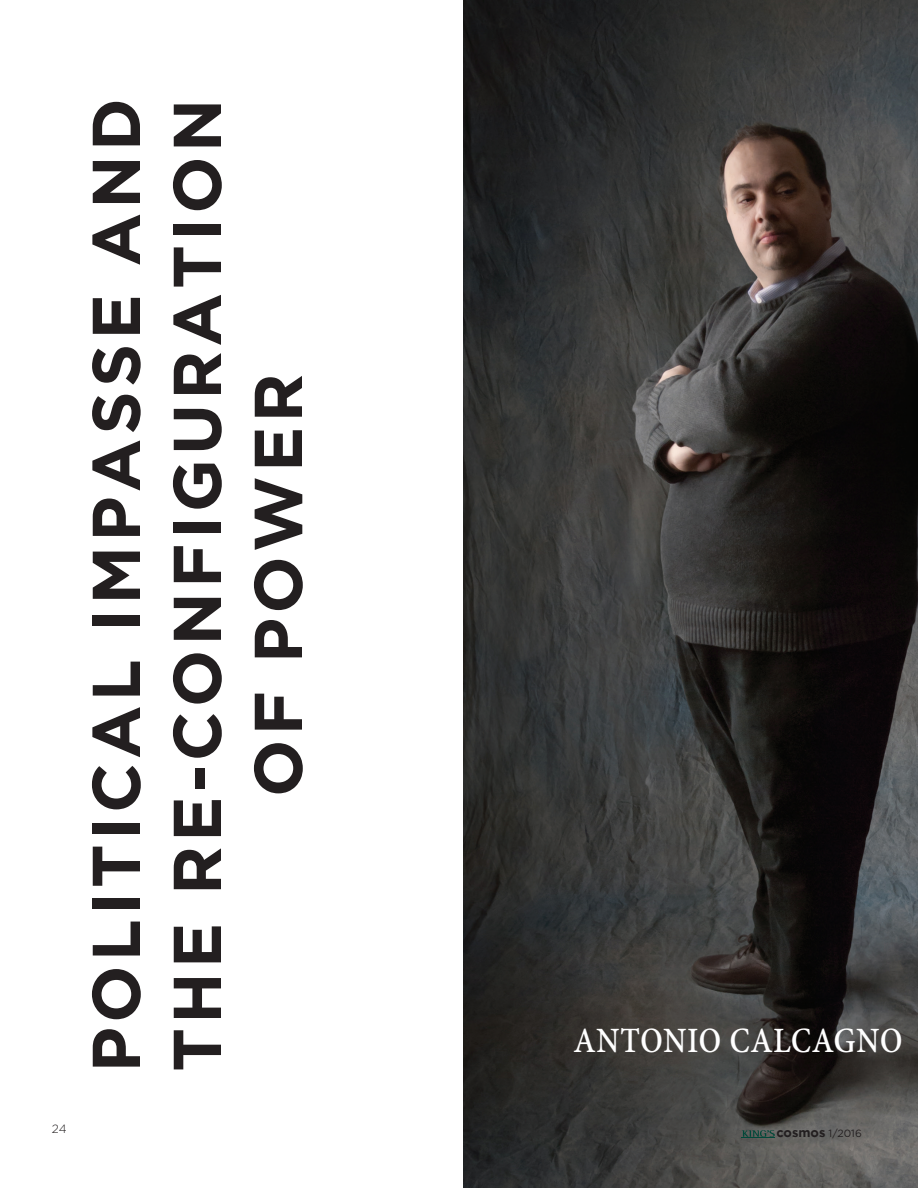
<style>
.page{position:relative;width:918px;height:1188px;background:#fff}
.page>*{position:absolute;margin:0;border:0;box-sizing:border-box;transform-origin:0 0}
.t1{font:700 67.5px/81px "Gotham";letter-spacing:.065em;color:#231f20;text-align:center}
.t2{font:36px "Minion Pro Medium Cn Capt";letter-spacing:.01em;color:#fff}
.t3{font:700 12.75px "Gotham";color:#231f20}
.t4{font:300 12px "Gotham";color:#231f20}
.s1{font-weight:400;font-size:10.5px}
</style>
<div class="page">
<img style="left:463px;top:0;width:455px;height:1188px">
<svg style="left:742px;top:1130px;width:33px;height:7px"></svg>
<p class="t1" style="left:74px;top:1072px;width:976px;rotate:-90deg">POLITICAL IMPASSE AND<br>THE RE-CONFIGURATION<br>OF POWER</p>
<p class="t2" style="left:573px;top:1019px;width:331px">ANTONIO CALCAGNO</p>
<p class="t4" style="left:52px;top:1122px;width:17px">24</p>
<p class="t3" style="left:776px;top:1125px;width:87px">cosmos <span class="s1">1/2016</span></p>
</div>
